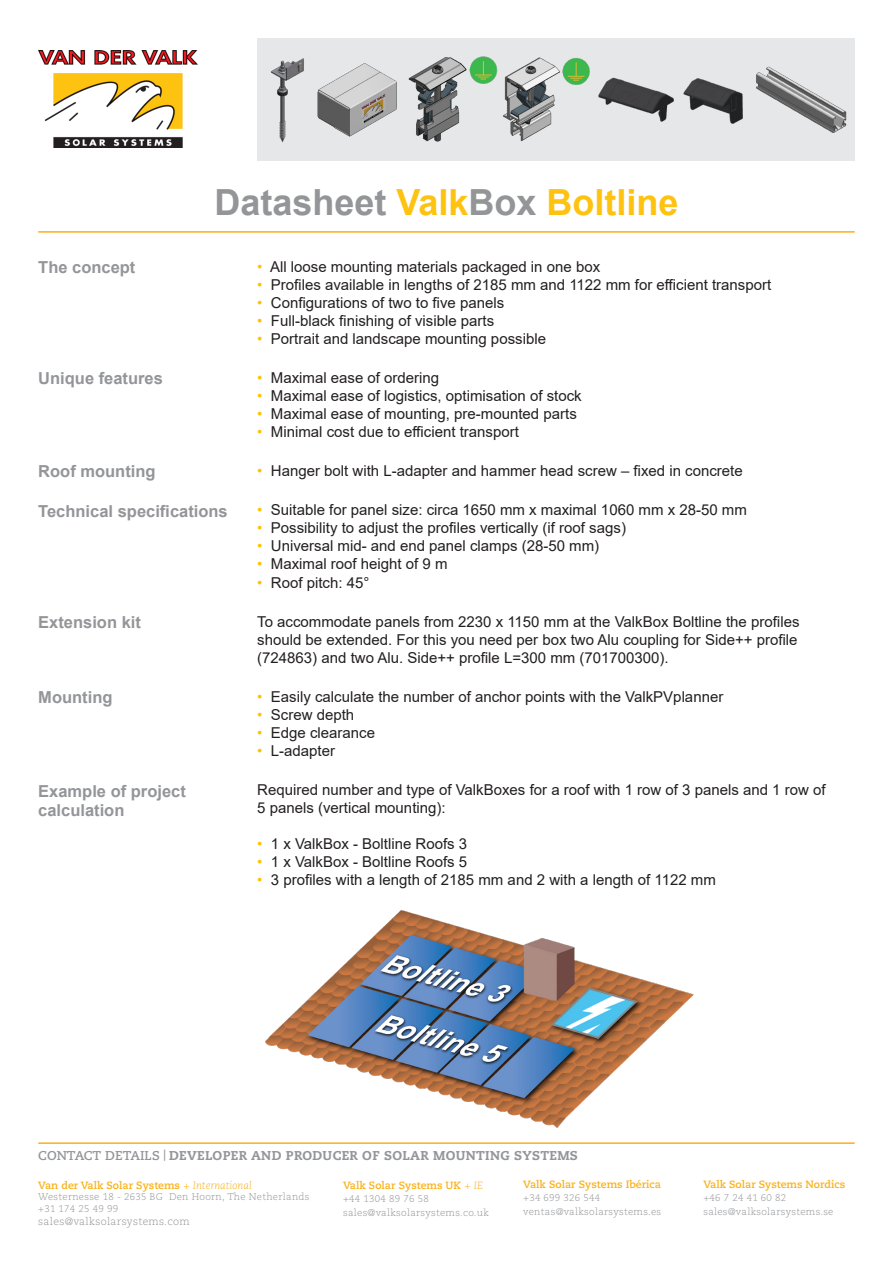
<style>
.page{position:relative;width:893px;height:1263px;background:#fff}
.page>*{position:absolute;margin:0;border:0;box-sizing:border-box;transform-origin:0 0}
.t1{font:700 36px "Arial";color:#939598}
.t2{font:700 16.5px/19.8px "Arial";color:#939598}
.t3{font:15px/18px "Arial";color:#231f20}
.t4{font:800 12.75px "Caecilia LT Std";letter-spacing:.025em;color:#939598}
.t5{font:700 10.5px "Caecilia LT Std";color:#fbb017}
.t6{font:300 10.5px "Caecilia LT Std";letter-spacing:.025em;color:#939598}
.t7{font:300 9.75px/13.5px "Caecilia LT Std";letter-spacing:.025em;color:#939598}
.s1{color:#fec210}
.s2{color:#fdc300}
.s3{font-weight:700}
.s4{font-weight:300;font-style:italic}
</style>
<div class="page">
<div style="left:257px;top:38px;width:598px;height:122px;background:#e6e7e9"></div>
<img style="left:38px;top:50px;width:159px;height:98px">
<hr style="left:38px;top:231px;width:817px;height:2px;background:#fbb017">
<img style="left:270px;top:58px;width:34px;height:84px">
<img style="left:317px;top:63px;width:80px;height:74px">
<img style="left:408px;top:56px;width:90px;height:86px">
<img style="left:503px;top:57px;width:87px;height:85px">
<img style="left:598px;top:77px;width:76px;height:45px">
<img style="left:683px;top:78px;width:60px;height:46px">
<img style="left:756px;top:66px;width:91px;height:67px">
<hr style="left:38px;top:1142px;width:817px;height:2px;background:#fbb017">
<img style="left:265px;top:910px;width:428px;height:217px">
<p class="t2" style="left:38px;top:257px;width:99px">The concept</p>
<p class="t1" style="left:214px;top:177px;width:466px">Datasheet <span class="s1">Valk</span>Box <span class="s1">Boltline</span></p>
<p class="t3" style="left:257px;top:257px;width:344px"><span class="s2">•</span> All loose mounting materials packaged in one box</p>
<p class="t3" style="left:257px;top:275px;width:516px"><span class="s2">•</span> Profiles available in lengths of 2185 mm and 1122 mm for efficient transport</p>
<p class="t3" style="left:257px;top:293px;width:249px"><span class="s2">•</span> Configurations of two to five panels</p>
<p class="t3" style="left:257px;top:311px;width:238px"><span class="s2">•</span> Full-black finishing of visible parts</p>
<p class="t3" style="left:257px;top:329px;width:290px"><span class="s2">•</span> Portrait and landscape mounting possible</p>
<p class="t2" style="left:38px;top:368px;width:126px">Unique features</p>
<p class="t2" style="left:38px;top:462px;width:119px">Roof mounting</p>
<p class="t2" style="left:38px;top:501px;width:191px">Technical specifications</p>
<p class="t2" style="left:38px;top:612px;width:104px">Extension kit</p>
<p class="t2" style="left:38px;top:688px;width:76px">Mounting</p>
<p class="t2" style="left:38px;top:781px;width:149px">Example of project calculation</p>
<p class="t3" style="left:257px;top:368px;width:183px"><span class="s2">•</span> Maximal ease of ordering</p>
<p class="t3" style="left:257px;top:386px;width:326px"><span class="s2">•</span> Maximal ease of logistics, optimisation of stock</p>
<p class="t3" style="left:257px;top:404px;width:321px"><span class="s2">•</span> Maximal ease of mounting, pre-mounted parts</p>
<p class="t3" style="left:257px;top:422px;width:263px"><span class="s2">•</span> Minimal cost due to efficient transport</p>
<p class="t3" style="left:257px;top:462px;width:487px"><span class="s2">•</span> Hanger bolt with L-adapter and hammer head screw – fixed in concrete</p>
<p class="t3" style="left:257px;top:501px;width:491px"><span class="s2">•</span> Suitable for panel size: circa 1650 mm x maximal 1060 mm x 28-50 mm</p>
<p class="t3" style="left:257px;top:519px;width:370px"><span class="s2">•</span> Possibility to adjust the profiles vertically (if roof sags)</p>
<p class="t3" style="left:257px;top:537px;width:344px"><span class="s2">•</span> Universal mid- and end panel clamps (28-50 mm)</p>
<p class="t3" style="left:257px;top:555px;width:192px"><span class="s2">•</span> Maximal roof height of 9 m</p>
<p class="t3" style="left:257px;top:573px;width:114px"><span class="s2">•</span> Roof pitch: 45°</p>
<p class="t3" style="left:257px;top:612px;width:544px">To accommodate panels from 2230 x 1150 mm at the ValkBox Boltline the profiles should be extended. For this you need per box two Alu coupling for Side++ profile (724863) and two Alu. Side++ profile L=300 mm (701700300).</p>
<p class="t3" style="left:257px;top:688px;width:468px"><span class="s2">•</span> Easily calculate the number of anchor points with the ValkPVplanner</p>
<p class="t3" style="left:257px;top:706px;width:98px"><span class="s2">•</span> Screw depth</p>
<p class="t3" style="left:257px;top:724px;width:119px"><span class="s2">•</span> Edge clearance</p>
<p class="t3" style="left:257px;top:742px;width:79px"><span class="s2">•</span> L-adapter</p>
<p class="t3" style="left:257px;top:781px;width:570px">Required number and type of ValkBoxes for a roof with 1 row of 3 panels and 1 row of<br>5 panels (vertical mounting):</p>
<p class="t3" style="left:257px;top:835px;width:212px"><span class="s2">•</span> 1 x ValkBox - Boltline Roofs 3</p>
<p class="t3" style="left:257px;top:853px;width:212px"><span class="s2">•</span> 1 x ValkBox - Boltline Roofs 5</p>
<p class="t3" style="left:257px;top:871px;width:460px"><span class="s2">•</span> 3 profiles with a length of 2185 mm and 2 with a length of 1122 mm</p>
<p class="t4" style="left:38px;top:1148px;width:541px"><span class="s3">CONTACT DETAILS</span> <sup>|</sup> DEVELOPER AND PRODUCER OF SOLAR MOUNTING SYSTEMS</p>
<p class="t5" style="left:38px;top:1179px;width:215px">Van der Valk Solar Systems <span class="s4">+ International</span></p>
<p class="t7" style="left:38px;top:1191px;width:273px;line-height:11.7px">Westernesse 18 - 2635 BG Den Hoorn, The Netherlands +31 174 25 49 99</p>
<p class="t6" style="left:38px;top:1215px;width:153px">sales@valksolarsystems.com</p>
<p class="t5" style="left:523px;top:1178px;width:139px">Valk Solar Systems Ibérica</p>
<p class="t7" style="left:523px;top:1191px;width:140px">+34 699 326 544 ventas@valksolarsystems.es</p>
<p class="t5" style="left:343px;top:1179px;width:141px">Valk Solar Systems UK <span class="s4">+ IE</span></p>
<p class="t7" style="left:343px;top:1192px;width:147px">+44 1304 89 76 58 sales@valksolarsystems.co.uk</p>
<p class="t5" style="left:703px;top:1178px;width:143px">Valk Solar Systems Nordics</p>
<p class="t7" style="left:703px;top:1191px;width:132px">+46 7 24 41 60 82 sales@valksolarsystems.se</p>
</div>
